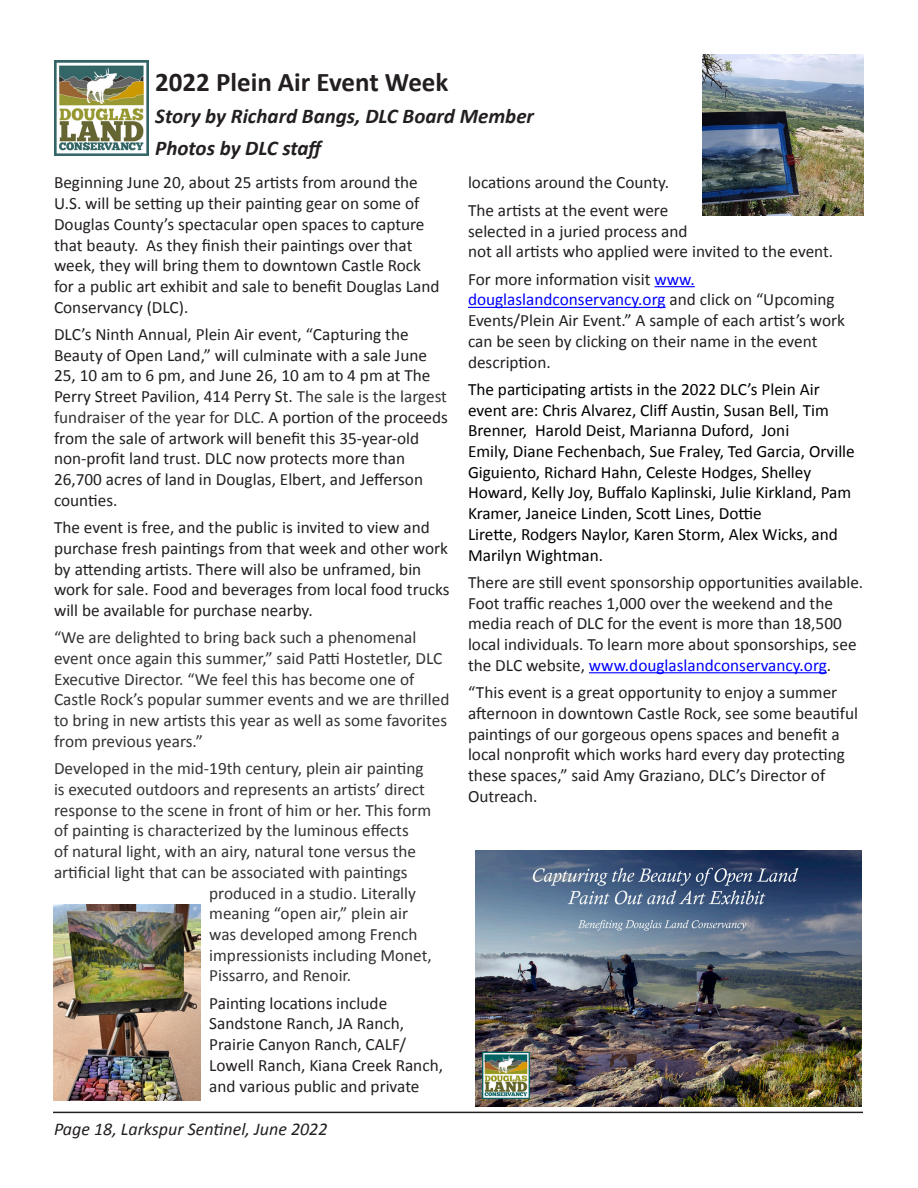
<style>
.page{position:relative;width:918px;height:1188px;background:#fff}
.page>*{position:absolute;margin:0;border:0;box-sizing:border-box;transform-origin:0 0}
.t1{font:700 27px "Calibri";color:#231f20}
.t2{font:italic 700 21px "Calibri";color:#231f20}
.t3{font:italic 18px "Calibri";color:#231f20}
.t4{font:17.25px/20.7px "Calibri";color:#231f20}
.t5{font:17.25px/20.7px "Calibri";color:#333}
.t6{font:17.25px/20.7px "Calibri";color:#000}
.s1{color:#333}
.s2{color:#00f}
</style>
<div class="page">
<hr style="left:53px;top:1112px;width:810px;height:1px;background:#231f20">
<img style="left:54px;top:61px;width:94px;height:94px">
<hr style="left:654px;top:286px;width:41px;height:1px;background:#00f">
<hr style="left:468px;top:307px;width:198px;height:1px;background:#00f">
<hr style="left:589px;top:672px;width:238px;height:1px;background:#00f">
<img style="left:703px;top:55px;width:160px;height:160px">
<img style="left:53px;top:904px;width:147px;height:196px">
<img style="left:475px;top:850px;width:386px;height:257px">
<p class="t1" style="left:155px;top:64px;width:295px">2022 Plein Air Event Week</p>
<p class="t2" style="left:155px;top:102px;width:380px">Story by Richard Bangs, DLC Board Member</p>
<p class="t2" style="left:155px;top:134px;width:171px">Photos by DLC staff</p>
<p class="t4" style="left:54px;top:172px;width:387px">Beginning June 20, about 25 artists from around the U.S. will be setting up their painting gear on some of Douglas County’s spectacular open spaces to capture that beauty. As they finish their paintings over that week, they will bring them to downtown Castle Rock for a public art exhibit and sale to benefit Douglas Land Conservancy (DLC).</p>
<p class="t4" style="left:54px;top:324px;width:396px">DLC’s Ninth Annual, Plein Air event, “Capturing the Beauty of Open Land,” will culminate with a sale June 25, 10 am to 6 pm, and June 26, 10 am to 4 pm at The Perry Street Pavilion, 414 Perry St. <span class="s1">The sale is the largest fundraiser of the year for DLC.</span> A portion of the proceeds from the sale of artwork will benefit this 35-year-old non-profit land trust. DLC now protects more than 26,700 acres of land in Douglas, Elbert, and Jefferson counties.</p>
<p class="t4" style="left:54px;top:517px;width:397px">The event is free, and the public is invited to view and purchase fresh paintings from that week and other work by attending artists. There will also be unframed, bin work for sale. Food and beverages from local food trucks will be available for purchase nearby.</p>
<p class="t5" style="left:54px;top:627px;width:397px">“We are delighted to bring back such a phenomenal event once again this summer,” said Patti Hostetler, DLC Executive Director. “We feel this has become one of Castle Rock’s popular summer events and we are thrilled to bring in new artists this year as well as some favorites from previous years.”</p>
<p class="t5" style="left:54px;top:758px;width:371px">Developed in the mid-19th century, plein air painting</p>
<p class="t5" style="left:54px;top:779px;width:373px">is executed outdoors and represents an artists’ direct</p>
<p class="t5" style="left:54px;top:800px;width:379px">response to the scene in front of him or her. This form</p>
<p class="t5" style="left:54px;top:820px;width:356px">of painting is characterized by the luminous effects</p>
<p class="t5" style="left:54px;top:841px;width:364px">of natural light, with an airy, natural tone versus the</p>
<p class="t5" style="left:54px;top:862px;width:355px">artificial light that can be associated with paintings</p>
<p class="t5" style="left:209px;top:883px;width:208px">produced in a studio. Literally</p>
<p class="t5" style="left:209px;top:903px;width:200px">meaning “open air,” plein air</p>
<p class="t5" style="left:209px;top:924px;width:210px">was developed among French</p>
<p class="t5" style="left:209px;top:945px;width:224px">impressionists including Monet,</p>
<p class="t5" style="left:209px;top:965px;width:144px">Pissarro, and Renoir.</p>
<p class="t4" style="left:209px;top:993px;width:235px">Painting locations include<br>Sandstone Ranch, JA Ranch,<br>Prairie Canyon Ranch, CALF/<br>Lowell Ranch, Kiana Creek Ranch, and various public and private</p>
<p class="t4" style="left:468px;top:172px;width:203px">locations around the County.</p>
<p class="t4" style="left:468px;top:200px;width:367px">The artists at the event were<br>selected in a juried process and<br>not all artists who applied were invited to the event.</p>
<p class="t4" style="left:468px;top:269px;width:379px">For more information visit <span class="s2">www. douglaslandconservancy.org</span> and click on “Upcoming Events/Plein Air Event.” A sample of each artist’s work can be seen by clicking on their name in the event description.</p>
<p class="t6" style="left:468px;top:379px;width:388px">The participating artists in the 2022 DLC’s Plein Air event are: Chris Alvarez, Cliff Austin, Susan Bell, Tim Brenner, Harold Deist, Marianna Duford, Joni<br>Emily, Diane Fechenbach, Sue Fraley, Ted Garcia, Orville Giguiento, Richard Hahn, Celeste Hodges, Shelley Howard, Kelly Joy, Buffalo Kaplinski, Julie Kirkland, Pam Kramer, Janeice Linden, Scott Lines, Dottie<br>Lirette, Rodgers Naylor, Karen Storm, Alex Wicks, and Marilyn Wightman.</p>
<p class="t4" style="left:468px;top:572px;width:397px">There are still event sponsorship opportunities available.<br>Foot traffic reaches 1,000 over the weekend and the media reach of DLC for the event is more than 18,500 local individuals. To learn more about sponsorships, see the DLC website, <span class="s2">www.douglaslandconservancy.org</span>.</p>
<p class="t4" style="left:468px;top:682px;width:392px">“This event is a great opportunity to enjoy a summer afternoon in downtown Castle Rock, see some beautiful paintings of our gorgeous opens spaces and benefit a local nonprofit which works hard every day protecting these spaces,” said Amy Graziano, DLC’s Director of Outreach.</p>
<p class="t3" style="left:54px;top:1116px;width:275px">Page 18, Larkspur Sentinel, June 2022</p>
</div>
